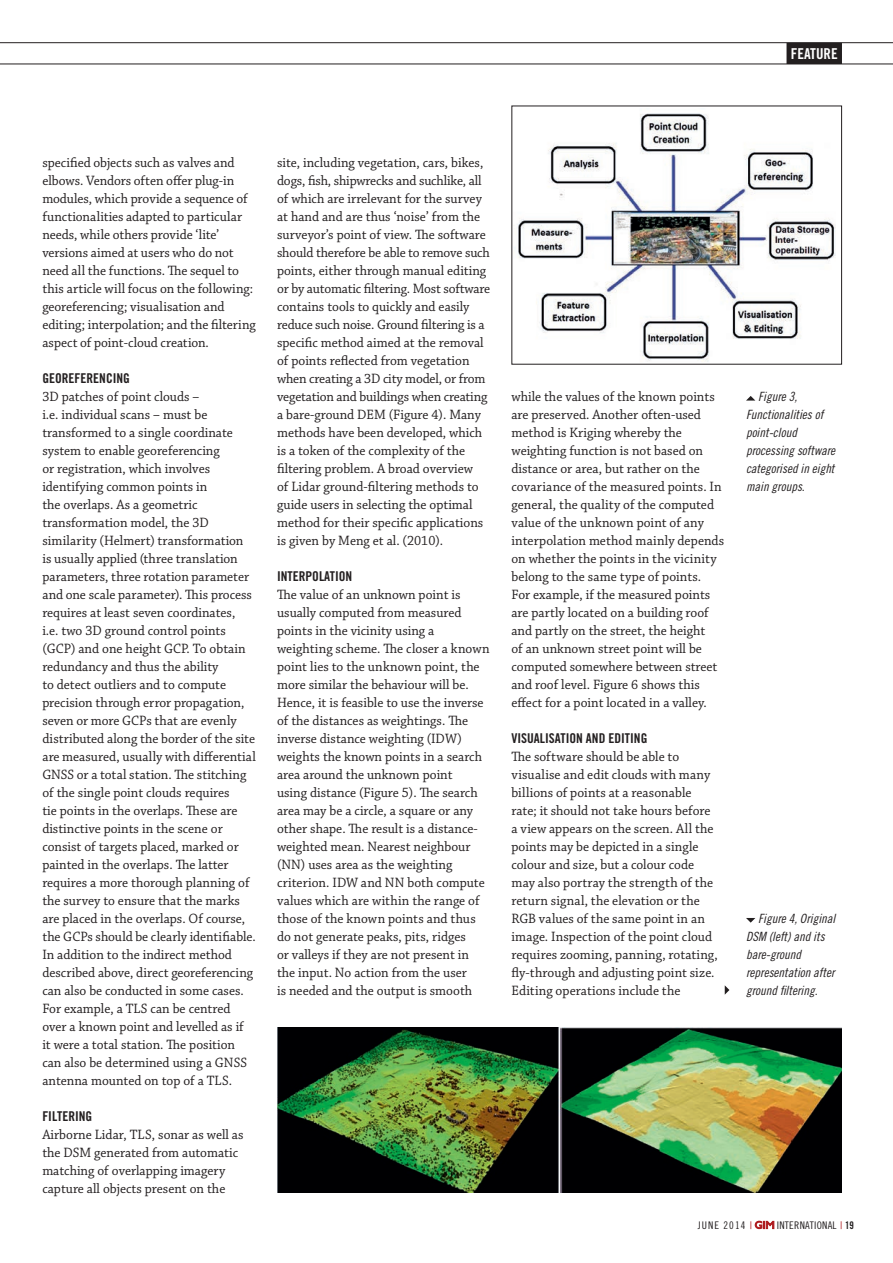
<style>
.page{position:relative;width:893px;height:1263px;background:#fff}
.page>*{position:absolute;margin:0;border:0;box-sizing:border-box;transform-origin:0 0}
.t1{font:15px "Trade Gothic LT Std Bd Cn 20";color:#fff}
.t2{font:14.25px/18px "Chaparral Pro";color:#231f20;scale:.95 1}
.t3{font:13.5px "Trade Gothic LT Std Bd Cn 20";color:#231f20}
.t4{font:12.75px/18px "Trade Gothic LT Std Cn 18 Obl";color:#231f20}
.t5{font:10.5px "Trade Gothic LT Std Cn 18";letter-spacing:.025em;color:#231f20}
.t6{font:10.5px "Trade Gothic LT Std Cn 18";letter-spacing:.1em;color:#231f20}
.s1{color:#ae1a1e}
.s2{font-family:"Trade Gothic LT Std Bd Cn 20"}
</style>
<div class="page">
<div style="left:786px;top:43px;width:56px;height:21px;background:#231f20"></div>
<hr style="left:0;top:64px;width:893px;height:1px;background:#231f20">
<hr style="left:0;top:42px;width:893px;height:1px;background:#231f20">
<svg style="left:755px;top:1221px;width:19px;height:8px"></svg>
<svg style="left:725px;top:985px;width:4px;height:10px"></svg>
<img style="left:514px;top:113px;width:321px;height:249px">
<img style="left:277px;top:1027px;width:565px;height:166px">
<svg style="left:746px;top:396px;width:9px;height:5px"></svg>
<svg style="left:746px;top:918px;width:9px;height:5px"></svg>
<p class="t1" style="left:791px;top:48px;width:48px">FEATURE</p>
<p class="t2" style="left:42px;top:154px;width:226px">specified objects such as valves and elbows. Vendors often offer plug-in modules, which provide a sequence of functionalities adapted to particular needs, while others provide ‘lite’ versions aimed at users who do not need all the functions. The sequel to this article will focus on the following: georeferencing; visualisation and editing; interpolation; and the filtering aspect of point-cloud creation.</p>
<p class="t3" style="left:42px;top:373px;width:89px">GEOREFERENCING</p>
<p class="t2" style="left:42px;top:388px;width:226px">3D patches of point clouds –<br>i.e. individual scans – must be transformed to a single coordinate system to enable georeferencing<br>or registration, which involves identifying common points in<br>the overlaps. As a geometric transformation model, the 3D similarity (Helmert) transformation is usually applied (three translation parameters, three rotation parameter and one scale parameter). This process requires at least seven coordinates,<br>i.e. two 3D ground control points (GCP) and one height GCP. To obtain redundancy and thus the ability<br>to detect outliers and to compute precision through error propagation, seven or more GCPs that are evenly distributed along the border of the site are measured, usually with differential GNSS or a total station. The stitching of the single point clouds requires<br>tie points in the overlaps. These are distinctive points in the scene or consist of targets placed, marked or painted in the overlaps. The latter requires a more thorough planning of the survey to ensure that the marks are placed in the overlaps. Of course, the GCPs should be clearly identifiable.<br>In addition to the indirect method described above, direct georeferencing can also be conducted in some cases.<br>For example, a TLS can be centred over a known point and levelled as if it were a total station. The position can also be determined using a GNSS antenna mounted on top of a TLS.</p>
<p class="t3" style="left:42px;top:1111px;width:52px">FILTERING</p>
<p class="t2" style="left:42px;top:1126px;width:213px">Airborne Lidar, TLS, sonar as well as the DSM generated from automatic matching of overlapping imagery capture all objects present on the</p>
<p class="t2" style="left:277px;top:154px;width:226px">site, including vegetation, cars, bikes, dogs, fish, shipwrecks and suchlike, all of which are irrelevant for the survey at hand and are thus ‘noise’ from the surveyor’s point of view. The software should therefore be able to remove such points, either through manual editing or by automatic filtering. Most software contains tools to quickly and easily reduce such noise. Ground filtering is a specific method aimed at the removal of points reflected from vegetation when creating a 3D city model, or from vegetation and buildings when creating a bare-ground DEM (Figure 4). Many methods have been developed, which is a token of the complexity of the filtering problem. A broad overview<br>of Lidar ground-filtering methods to guide users in selecting the optimal method for their specific applications is given by Meng et al. (2010).</p>
<p class="t3" style="left:277px;top:571px;width:77px">INTERPOLATION</p>
<p class="t2" style="left:277px;top:586px;width:225px">The value of an unknown point is usually computed from measured points in the vicinity using a weighting scheme. The closer a known point lies to the unknown point, the more similar the behaviour will be.<br>Hence, it is feasible to use the inverse of the distances as weightings. The inverse distance weighting (IDW) weights the known points in a search area around the unknown point<br>using distance (Figure 5). The search area may be a circle, a square or any other shape. The result is a distance&shy;weighted mean. Nearest neighbour (NN) uses area as the weighting criterion. IDW and NN both compute values which are within the range of those of the known points and thus do not generate peaks, pits, ridges<br>or valleys if they are not present in the input. No action from the user<br>is needed and the output is smooth</p>
<p class="t2" style="left:511px;top:388px;width:226px">while the values of the known points are preserved. Another often-used method is Kriging whereby the weighting function is not based on distance or area, but rather on the covariance of the measured points. In general, the quality of the computed value of the unknown point of any interpolation method mainly depends on whether the points in the vicinity belong to the same type of points.<br>For example, if the measured points are partly located on a building roof and partly on the street, the height<br>of an unknown street point will be computed somewhere between street and roof level. Figure 6 shows this effect for a point located in a valley.</p>
<p class="t3" style="left:511px;top:733px;width:137px">VISUALISATION AND EDITING</p>
<p class="t2" style="left:511px;top:748px;width:219px">The software should be able to visualise and edit clouds with many billions of points at a reasonable rate; it should not take hours before a view appears on the screen. All the points may be depicted in a single colour and size, but a colour code may also portray the strength of the return signal, the elevation or the RGB values of the same point in an image. Inspection of the point cloud requires zooming, panning, rotating, fly-through and adjusting point size.<br>Editing operations include the</p>
<p class="t4" style="left:746px;top:388px;width:91px;text-indent:12px">Figure 3,<br>Functionalities of point-cloud processing software categorised in eight main groups.</p>
<p class="t4" style="left:746px;top:910px;width:91px;text-indent:12px">Figure 4, Original<br>DSM (left) and its bare-ground representation after ground filtering.</p>
<p class="t6" style="left:698px;top:1221px;width:56px">JUNE 2014 <span class="s1">|</span></p>
<p class="t5" style="left:777px;top:1221px;width:79px">INTERNATIONAL <span class="s1">|</span> <span class="s2">19</span></p>
</div>
